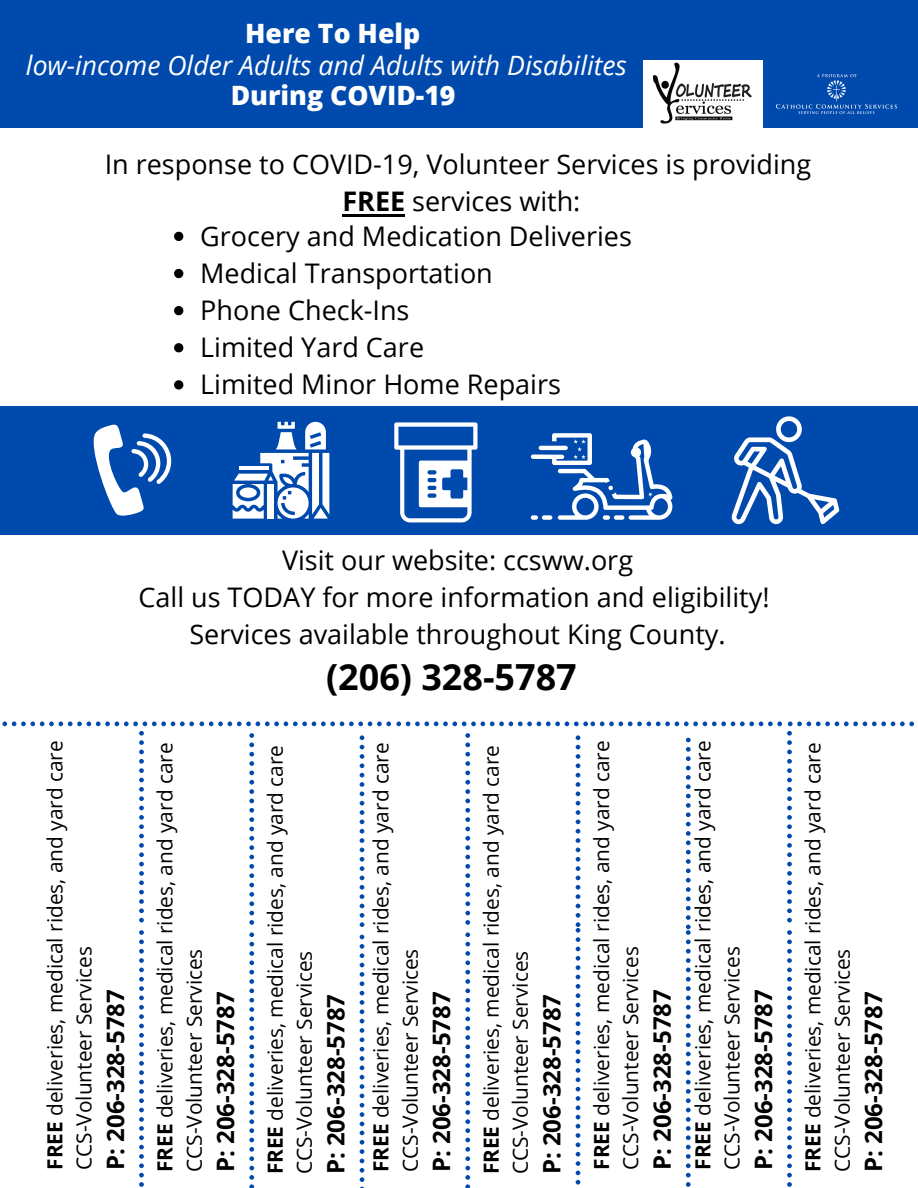
<style>
.page{position:relative;width:918px;height:1188px;background:#fff}
.page>*{position:absolute;margin:0;border:0;box-sizing:border-box;transform-origin:0 0}
.t1{font:700 36px "Open Sans";color:#000}
.t2{font:27px/37.2px "Open Sans";color:#000;text-align:center}
.t3{font:italic 26.7px "Open Sans";color:#fff}
.t4{font:800 26.7px "Open Sans";color:#fff}
.t5{font:700 24px "Open Sans";color:#000}
.t6{font:20.85px/29.1px "Open Sans";color:#000}
.s1{font-weight:700}
</style>
<div class="page">
<div style="left:0;top:0;width:918px;height:128px;background:#004aad"></div>
<div style="left:0;top:406px;width:918px;height:129px;background:#004aad"></div>
<svg style="left:93px;top:424px;width:78px;height:92px"></svg>
<svg style="left:731px;top:416px;width:108px;height:108px"></svg>
<svg style="left:233px;top:422px;width:96px;height:97px"></svg>
<svg style="left:531px;top:433px;width:141px;height:87px"></svg>
<svg style="left:394px;top:422px;width:84px;height:100px"></svg>
<img style="left:776px;top:74px;width:120px;height:40px">
<img style="left:643px;top:61px;width:120px;height:67px">
<svg style="left:174px;top:232px;width:9px;height:9px"></svg>
<svg style="left:174px;top:269px;width:9px;height:9px"></svg>
<svg style="left:174px;top:306px;width:9px;height:9px"></svg>
<svg style="left:174px;top:343px;width:9px;height:9px"></svg>
<svg style="left:174px;top:380px;width:9px;height:10px"></svg>
<hr style="left:342px;top:214px;width:63px;height:2px;background:#000">
<svg style="left:2px;top:721px;width:192px;height:201px"></svg>
<svg style="left:139px;top:930px;width:5px;height:257px"></svg>
<svg style="left:200px;top:721px;width:714px;height:467px"></svg>
<p class="t4" style="left:245px;top:15px;width:177px">Here To Help</p>
<p class="t3" style="left:26px;top:47px;width:603px">low-income Older Adults and Adults with Disabilites</p>
<p class="t4" style="left:231px;top:77px;width:226px">During COVID-19</p>
<p class="t2" style="left:105px;top:145px;width:708px">In response to COVID-19, Volunteer Services is providing<br><span class="s1">FREE</span> services with:</p>
<p class="t2" style="left:200px;top:217px;width:433px;text-align:left">Grocery and Medication Deliveries<br>Medical Transportation<br>Phone Check-Ins<br>Limited Yard Care<br>Limited Minor Home Repairs</p>
<p class="t2" style="left:139px;top:541px;width:633px">Visit our website: ccsww.org<br>Call us TODAY for more information and eligibility!<br>Services available throughout King County.</p>
<h1 class="t1" style="left:326px;top:652px;width:252px">(206) 328-5787</h1>
<p class="t6" style="left:40px;top:1170px;width:431px;rotate:-90deg"><span class="s1">FREE</span> deliveries, medical rides, and yard care<br>CCS-Volunteer Services</p>
<p class="t5" style="left:98px;top:1170px;width:182px;rotate:-90deg">P: 206-328-5787</p>
<p class="t6" style="left:150px;top:1172px;width:431px;rotate:-90deg"><span class="s1">FREE</span> deliveries, medical rides, and yard care<br>CCS-Volunteer Services</p>
<p class="t5" style="left:209px;top:1172px;width:182px;rotate:-90deg">P: 206-328-5787</p>
<p class="t6" style="left:260px;top:1174px;width:431px;rotate:-90deg"><span class="s1">FREE</span> deliveries, medical rides, and yard care<br>CCS-Volunteer Services</p>
<p class="t5" style="left:319px;top:1174px;width:182px;rotate:-90deg">P: 206-328-5787</p>
<p class="t6" style="left:366px;top:1172px;width:431px;rotate:-90deg"><span class="s1">FREE</span> deliveries, medical rides, and yard care<br>CCS-Volunteer Services</p>
<p class="t5" style="left:425px;top:1172px;width:182px;rotate:-90deg">P: 206-328-5787</p>
<p class="t6" style="left:476px;top:1174px;width:431px;rotate:-90deg"><span class="s1">FREE</span> deliveries, medical rides, and yard care<br>CCS-Volunteer Services</p>
<p class="t5" style="left:535px;top:1174px;width:182px;rotate:-90deg">P: 206-328-5787</p>
<p class="t6" style="left:587px;top:1170px;width:431px;rotate:-90deg"><span class="s1">FREE</span> deliveries, medical rides, and yard care<br>CCS-Volunteer Services</p>
<p class="t5" style="left:645px;top:1170px;width:182px;rotate:-90deg">P: 206-328-5787</p>
<p class="t6" style="left:688px;top:1170px;width:431px;rotate:-90deg"><span class="s1">FREE</span> deliveries, medical rides, and yard care<br>CCS-Volunteer Services</p>
<p class="t5" style="left:746px;top:1170px;width:182px;rotate:-90deg">P: 206-328-5787</p>
<p class="t6" style="left:798px;top:1172px;width:431px;rotate:-90deg"><span class="s1">FREE</span> deliveries, medical rides, and yard care<br>CCS-Volunteer Services</p>
<p class="t5" style="left:857px;top:1172px;width:182px;rotate:-90deg">P: 206-328-5787</p>
</div>
